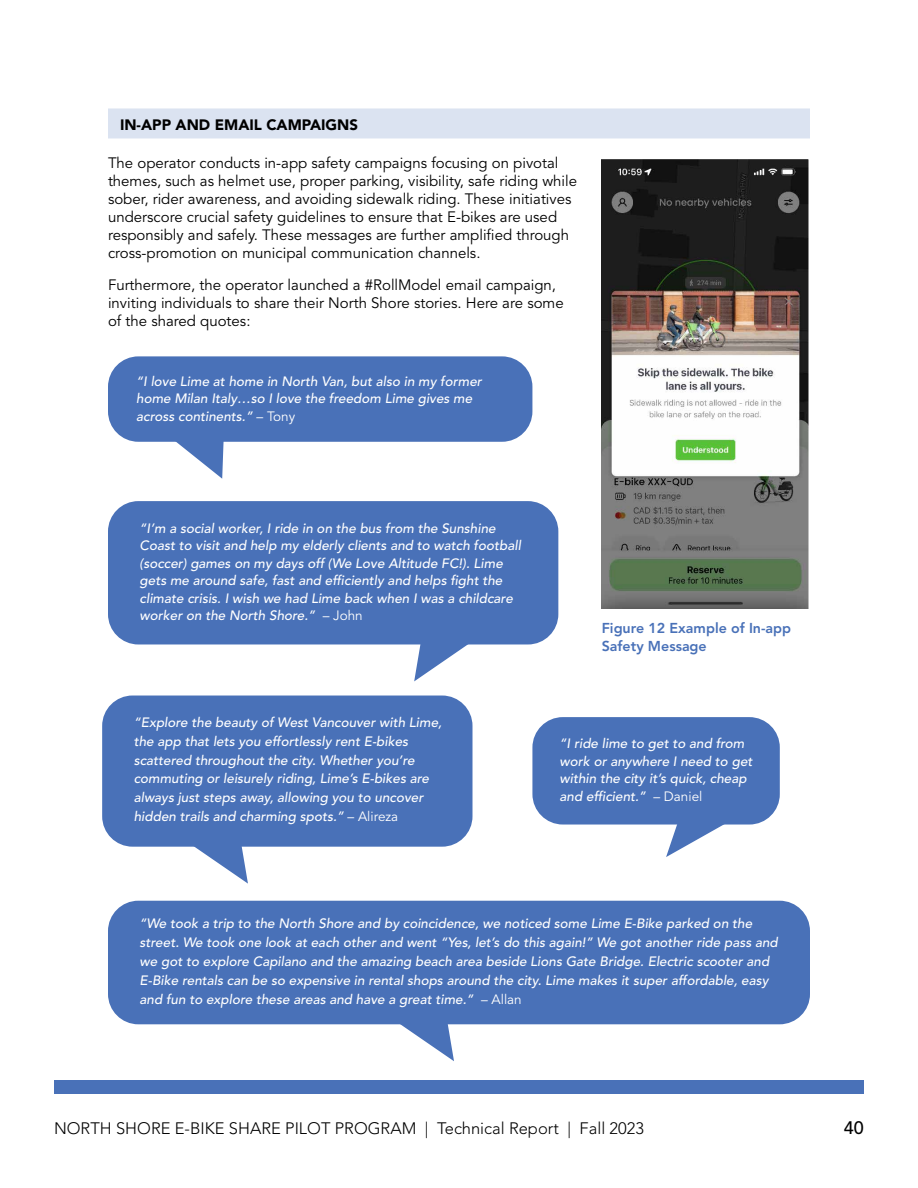
<style>
.page{position:relative;width:918px;height:1188px;background:#fff}
.page>*{position:absolute;margin:0;border:0;box-sizing:border-box;transform-origin:0 0}
.t1{font:500 18px "Avenir LT Std";color:#000}
.t2{font:300 16.5px "Avenir LT Std";color:#000}
.t3{font:15px/18px "Avenir LT Std";color:#000}
.t4{font:900 15px "Avenir LT Std";color:#000}
.t5{font:800 14.25px/18px "Avenir LT Std";color:#4971b8}
.t6{font:italic 500 13.5px/17.5px "Avenir LT Std";color:#fff}
.s1{font-weight:400;font-style:normal}
</style>
<div class="page">
<div style="left:54px;top:1080px;width:810px;height:14px;background:#4971b8"></div>
<div style="left:108px;top:108px;width:702px;height:30px;background:#dbe3f1"></div>
<div style="left:108px;top:356px;width:424px;height:86px;background:#4971b8;border-radius:30px"></div>
<svg style="left:171px;top:441px;width:53px;height:38px"></svg>
<div style="left:532px;top:717px;width:248px;height:108px;background:#4971b8;border-radius:30px"></div>
<svg style="left:666px;top:824px;width:65px;height:33px"></svg>
<div style="left:108px;top:501px;width:450px;height:143px;background:#4971b8;border-radius:30px"></div>
<svg style="left:414px;top:644px;width:59px;height:37px"></svg>
<div style="left:102px;top:696px;width:370px;height:151px;background:#4971b8;border-radius:30px"></div>
<svg style="left:189px;top:846px;width:59px;height:38px"></svg>
<div style="left:108px;top:901px;width:702px;height:123px;background:#4971b8;border-radius:30px"></div>
<svg style="left:395px;top:1024px;width:59px;height:37px"></svg>
<img style="left:602px;top:161px;width:205px;height:447px">
<div style="left:591px;top:158px;width:219px;height:472px;border:2px solid #fff"></div>
<p class="t4" style="left:120px;top:116px;width:240px">IN-APP AND EMAIL CAMPAIGNS</p>
<p class="t3" style="left:108px;top:154px;width:471px">The operator conducts in-app safety campaigns focusing on pivotal themes, such as helmet use, proper parking, visibility, safe riding while sober, rider awareness, and avoiding sidewalk riding. These initiatives underscore crucial safety guidelines to ensure that E-bikes are used responsibly and safely. These messages are further amplified through cross-promotion on municipal communication channels.</p>
<p class="t3" style="left:108px;top:276px;width:457px">Furthermore, the operator launched a #RollModel email campaign, inviting individuals to share their North Shore stories. Here are some of the shared quotes:</p>
<p class="t6" style="left:136px;top:372px;width:347px">“I love Lime at home in North Van, but also in my former home Milan Italy…so I love the freedom Lime gives me across continents.” <span class="s1">– Tony</span></p>
<p class="t6" style="left:140px;top:520px;width:383px">“I’m a social worker, I ride in on the bus from the Sunshine Coast to visit and help my elderly clients and to watch football (soccer) games on my days off (We Love Altitude FC!). Lime gets me around safe, fast and efficiently and helps fight the climate crisis. I wish we had Lime back when I was a childcare worker on the North Shore.” <span class="s1">– John</span></p>
<p class="t6" style="left:134px;top:713px;width:310px;line-height:18.9px">“Explore the beauty of West Vancouver with Lime, the app that lets you effortlessly rent E-bikes scattered throughout the city. Whether you’re commuting or leisurely riding, Lime’s E-bikes are always just steps away, allowing you to uncover hidden trails and charming spots.” <span class="s1">– Alireza</span></p>
<p class="t5" style="left:602px;top:619px;width:191px">Figure 12 Example of In-app<br>Safety Message</p>
<p class="t6" style="left:560px;top:735px;width:194px">“I ride lime to get to and from work or anywhere I need to get within the city it’s quick, cheap and efficient.” <span class="s1">– Daniel</span></p>
<p class="t6" style="left:140px;top:914px;width:640px;line-height:18.9px">“We took a trip to the North Shore and by coincidence, we noticed some Lime E-Bike parked on the street. We took one look at each other and went “Yes, let’s do this again!” We got another ride pass and we got to explore Capilano and the amazing beach area beside Lions Gate Bridge. Electric scooter and E-Bike rentals can be so expensive in rental shops around the city. Lime makes it super affordable, easy and fun to explore these areas and have a great time.” <span class="s1">– Allan</span></p>
<p class="t2" style="left:54px;top:1119px;width:591px">NORTH SHORE E-BIKE SHARE PILOT PROGRAM | Technical Report | Fall 2023</p>
<h1 class="t1" style="left:844px;top:1117px;width:22px">40</h1>
</div>
